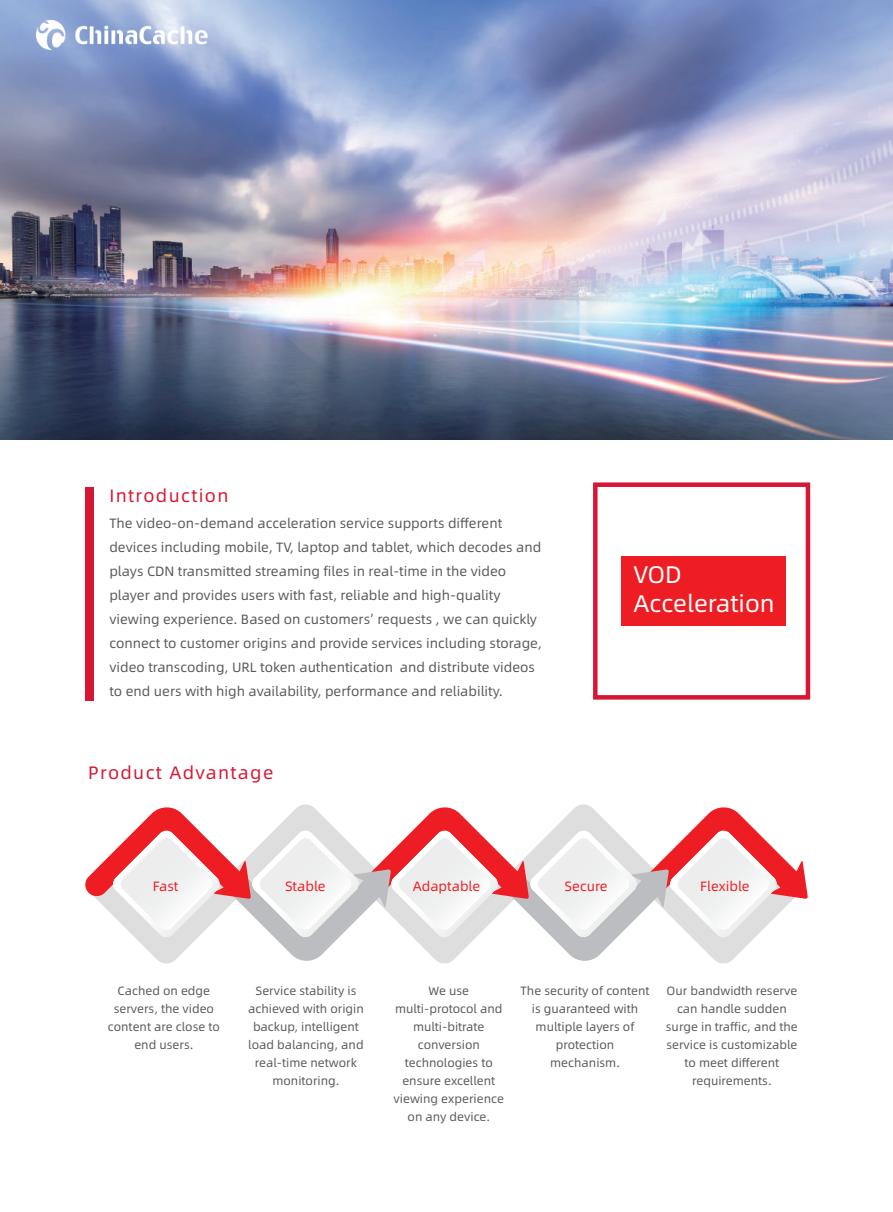
<style>
.page{position:relative;width:893px;height:1212px;background:#fff}
.page>*{position:absolute;margin:0;border:0;box-sizing:border-box;transform-origin:0 0}
.t1{font:24px/28.8px "Alibaba Sans";color:#fff}
.t2{font:18px "Alibaba Sans";letter-spacing:.075em;color:#d71634}
.t3{font:13.5px/24px "Alibaba Sans";color:#58595b}
.t4{font:13.5px "Alibaba Sans";color:#ee1d23}
.t5{font:12px/18px "Alibaba Sans";color:#58595b;text-align:center}
</style>
<div class="page">
<div style="left:85px;top:487px;width:9px;height:214px;background:#d71634"></div>
<div style="left:593px;top:482px;width:217px;height:217px;border:4px solid #d71634"></div>
<div style="left:621px;top:556px;width:165px;height:70px;background:#ee1d23"></div>
<img style="left:0;top:0;width:893px;height:439px">
<svg style="left:85px;top:804px;width:723px;height:160px"></svg>
<img style="left:36px;top:20px;width:171px;height:30px">
<h2 class="t2" style="left:109px;top:488px;width:121px">Introduction</h2>
<p class="t3" style="left:109px;top:512px;width:434px">The video-on-demand acceleration service supports different devices including mobile, TV, laptop and tablet, which decodes and plays CDN transmitted streaming files in real-time in the video player and provides users with fast, reliable and high-quality viewing experience. Based on customers’ requests , we can quickly connect to customer origins and provide services including storage, video transcoding, URL token authentication and distribute videos to end uers with high availability, performance and reliability.</p>
<h2 class="t2" style="left:88px;top:765px;width:187px">Product Advantage</h2>
<h1 class="t1" style="left:633px;top:562px;width:143px">VOD<br>Acceleration</h1>
<p class="t4" style="left:153px;top:881px;width:27px">Fast</p>
<p class="t4" style="left:285px;top:881px;width:42px">Stable</p>
<p class="t4" style="left:413px;top:881px;width:69px">Adaptable</p>
<p class="t4" style="left:565px;top:881px;width:45px">Secure</p>
<p class="t4" style="left:700px;top:881px;width:51px">Flexible</p>
<p class="t5" style="left:108px;top:982px;width:114px">Cached on edge servers, the video content are close to end users.</p>
<p class="t5" style="left:248px;top:982px;width:117px">Service stability is achieved with origin backup, intelligent load balancing, and real-time network monitoring.</p>
<p class="t5" style="left:394px;top:982px;width:112px">We use multi-protocol and multi-bitrate conversion technologies to ensure excellent viewing experience on any device.</p>
<p class="t5" style="left:521px;top:982px;width:130px">The security of content is guaranteed with multiple layers of protection mechanism.</p>
<p class="t5" style="left:666px;top:982px;width:133px">Our bandwidth reserve can handle sudden surge in traffic, and the service is customizable to meet different requirements.</p>
</div>
